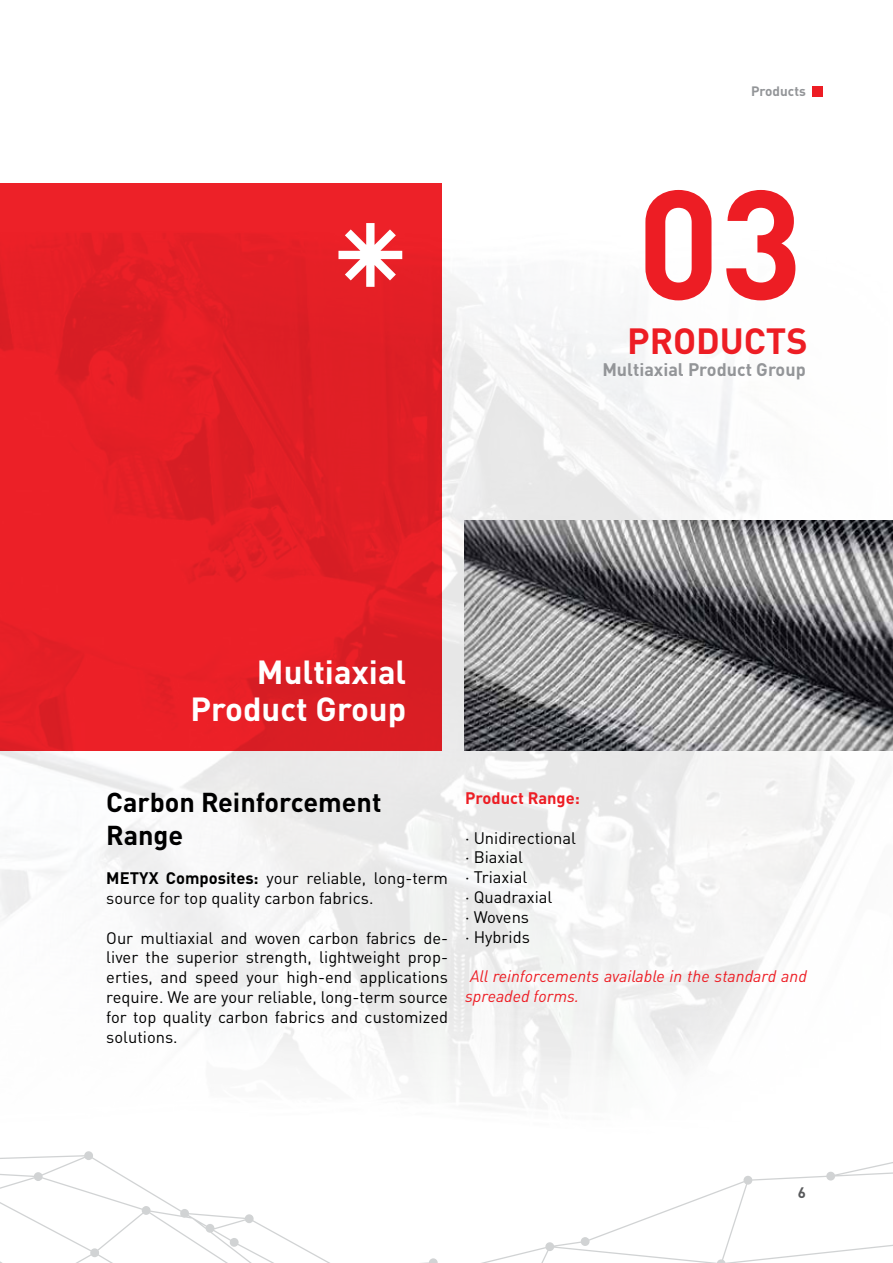
<style>
.page{position:relative;width:893px;height:1263px;background:#fff}
.page>*{position:absolute;margin:0;border:0;box-sizing:border-box;transform-origin:0 0}
.t1{font:700 152.55px "DIN Pro";color:#ed1d24}
.t2{font:700 36px "DIN Pro";color:#ed1d24}
.t3{font:700 33px/36.6px "DIN Pro";color:#fff;text-align:right}
.t4{font:700 27px/32.4px "DIN Pro";color:#000}
.t5{font:700 18px "DIN Pro";color:#939598}
.t6{font:16.5px/19.8px "DIN Pro";color:#000}
.t7{font:italic 16.5px/19.8px "DIN Pro";color:#ed1d24}
.t8{font:700 16.5px "DIN Pro";color:#ed1d24}
.t9{font:700 15px "DIN Pro";color:#58595b}
.t10{font:700 13.5px "DIN Pro";color:#939598}
.s1{font-weight:700}
</style>
<div class="page">
<img style="left:0;top:96px;width:893px;height:1007px">
<svg style="left:0;top:183px;width:441px;height:567px;background:#e41f26"></svg>
<div style="left:812px;top:86px;width:11px;height:10px;background:#ed1d24"></div>
<img style="left:465px;top:520px;width:428px;height:230px">
<svg style="left:338px;top:223px;width:64px;height:64px"></svg>
<svg style="left:0;top:1103px;width:893px;height:160px"></svg>
<p class="t10" style="left:751px;top:80px;width:56px">Products</p>
<h1 class="t1" style="left:637px;top:117px;width:167px">03</h1>
<h2 class="t2" style="left:627px;top:310px;width:182px">PRODUCTS</h2>
<p class="t5" style="left:602px;top:355px;width:205px">Multiaxial Product Group</p>
<h3 class="t3" style="left:190px;top:650px;width:217px">Multiaxial<br>Product Group</h3>
<h3 class="t4" style="left:106px;top:783px;width:277px">Carbon Reinforcement<br>Range</h3>
<p class="t6" style="left:106px;top:867px;width:343px"><span class="s1">METYX Composites:</span> your reliable, long-term source for top quality carbon fabrics.</p>
<p class="t6" style="left:106px;top:927px;width:343px;text-align:justify">Our multiaxial and woven carbon fabrics de&shy;liver the superior strength, lightweight prop&shy;erties, and speed your high-end applications require. We are your reliable, long-term source for top quality carbon fabrics and customized solutions.</p>
<p class="t8" style="left:465px;top:784px;width:116px">Product Range:</p>
<p class="t6" style="left:465px;top:827px;width:112px">∙ Unidirectional ∙ Biaxial<br>∙ Triaxial<br>∙ Quadraxial<br>∙ Wovens<br>∙ Hybrids</p>
<p class="t7" style="left:465px;top:966px;width:343px">All reinforcements available in the standard and spreaded forms.</p>
<p class="t9" style="left:798px;top:1180px;width:10px">6</p>
</div>
